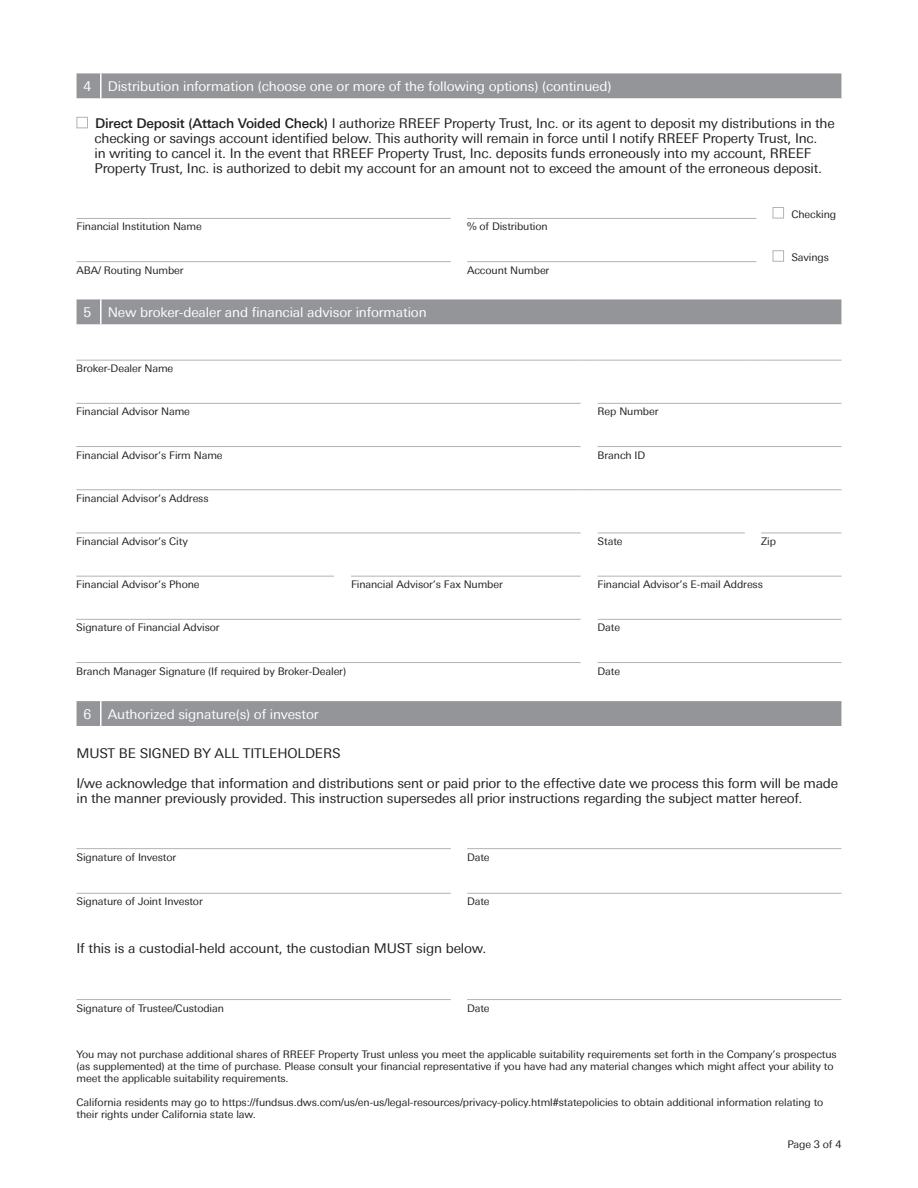
<style>
.page{position:relative;width:918px;height:1188px;background:#fff}
.page>*{position:absolute;margin:0;border:0;box-sizing:border-box;transform-origin:0 0}
.Body_Copy{font:13.5px/15px "Univers Deutsche Bank";letter-spacing:-.015em;color:#231f20}
.t1{font:13.5px "Univers Deutsche Bank";letter-spacing:-.01em;color:#fff}
.Footnotes_Source{font:10.5px/12px "Univers Deutsche Bank";letter-spacing:-.01em;color:#231f20}
.Table_Body_text{font:10.5px "Univers Deutsche Bank";letter-spacing:-.01em;color:#231f20}
.s1{font-family:"Deu Ba Univers";font-weight:500}
</style>
<div class="page">
<div style="left:77px;top:117px;width:11px;height:11px;border:1px solid #b2b3b7"></div>
<div style="left:77px;top:73px;width:764px;height:25px;background:#939598"></div>
<hr style="left:100px;top:73px;width:2px;height:25px;background:#fff">
<div style="left:77px;top:701px;width:764px;height:25px;background:#939598"></div>
<hr style="left:100px;top:701px;width:2px;height:25px;background:#fff">
<div style="left:77px;top:299px;width:764px;height:25px;background:#939598"></div>
<hr style="left:100px;top:299px;width:2px;height:25px;background:#fff">
<hr style="left:77px;top:218px;width:374px;height:1px;background:#b2b3b7">
<hr style="left:467px;top:218px;width:289px;height:1px;background:#b2b3b7">
<hr style="left:77px;top:261px;width:374px;height:1px;background:#b2b3b7">
<hr style="left:467px;top:261px;width:289px;height:1px;background:#b2b3b7">
<div style="left:773px;top:207px;width:11px;height:11px;border:1px solid #b2b3b7"></div>
<div style="left:773px;top:250px;width:11px;height:12px;border:1px solid #b2b3b7"></div>
<hr style="left:76px;top:360px;width:258px;height:1px;background:#b2b3b7">
<svg style="left:334px;top:360px;width:17px;height:1px"></svg>
<hr style="left:351px;top:360px;width:230px;height:1px;background:#b2b3b7">
<svg style="left:581px;top:360px;width:17px;height:1px"></svg>
<hr style="left:598px;top:360px;width:147px;height:1px;background:#b2b3b7">
<svg style="left:745px;top:360px;width:16px;height:1px"></svg>
<hr style="left:761px;top:360px;width:80px;height:1px;background:#b2b3b7">
<hr style="left:76px;top:403px;width:258px;height:1px;background:#b2b3b7">
<svg style="left:334px;top:403px;width:17px;height:1px"></svg>
<hr style="left:351px;top:403px;width:230px;height:1px;background:#b2b3b7">
<hr style="left:598px;top:403px;width:147px;height:1px;background:#b2b3b7">
<svg style="left:745px;top:403px;width:16px;height:1px"></svg>
<hr style="left:761px;top:403px;width:80px;height:1px;background:#b2b3b7">
<hr style="left:76px;top:446px;width:258px;height:1px;background:#b2b3b7">
<svg style="left:334px;top:446px;width:17px;height:1px"></svg>
<hr style="left:351px;top:446px;width:230px;height:1px;background:#b2b3b7">
<hr style="left:598px;top:446px;width:147px;height:1px;background:#b2b3b7">
<svg style="left:745px;top:446px;width:16px;height:1px"></svg>
<hr style="left:761px;top:446px;width:80px;height:1px;background:#b2b3b7">
<hr style="left:76px;top:533px;width:258px;height:1px;background:#b2b3b7">
<svg style="left:334px;top:533px;width:17px;height:1px"></svg>
<hr style="left:351px;top:533px;width:230px;height:1px;background:#b2b3b7">
<hr style="left:598px;top:533px;width:147px;height:1px;background:#b2b3b7">
<hr style="left:761px;top:533px;width:80px;height:1px;background:#b2b3b7">
<hr style="left:76px;top:576px;width:258px;height:1px;background:#b2b3b7">
<hr style="left:351px;top:576px;width:230px;height:1px;background:#b2b3b7">
<hr style="left:598px;top:619px;width:147px;height:1px;background:#b2b3b7">
<svg style="left:745px;top:619px;width:16px;height:1px"></svg>
<hr style="left:761px;top:619px;width:80px;height:1px;background:#b2b3b7">
<hr style="left:76px;top:662px;width:258px;height:1px;background:#b2b3b7">
<svg style="left:334px;top:662px;width:17px;height:1px"></svg>
<hr style="left:351px;top:662px;width:230px;height:1px;background:#b2b3b7">
<hr style="left:598px;top:662px;width:147px;height:1px;background:#b2b3b7">
<svg style="left:745px;top:662px;width:16px;height:1px"></svg>
<hr style="left:761px;top:662px;width:80px;height:1px;background:#b2b3b7">
<hr style="left:76px;top:489px;width:258px;height:1px;background:#b2b3b7">
<svg style="left:334px;top:489px;width:17px;height:1px"></svg>
<hr style="left:351px;top:489px;width:230px;height:1px;background:#b2b3b7">
<svg style="left:581px;top:489px;width:17px;height:1px"></svg>
<hr style="left:598px;top:489px;width:147px;height:1px;background:#b2b3b7">
<svg style="left:745px;top:489px;width:16px;height:1px"></svg>
<hr style="left:761px;top:489px;width:80px;height:1px;background:#b2b3b7">
<hr style="left:598px;top:576px;width:147px;height:1px;background:#b2b3b7">
<svg style="left:745px;top:576px;width:16px;height:1px"></svg>
<hr style="left:761px;top:576px;width:80px;height:1px;background:#b2b3b7">
<hr style="left:76px;top:619px;width:258px;height:1px;background:#b2b3b7">
<svg style="left:334px;top:619px;width:17px;height:1px"></svg>
<hr style="left:351px;top:619px;width:230px;height:1px;background:#b2b3b7">
<hr style="left:77px;top:848px;width:374px;height:1px;background:#b2b3b7">
<hr style="left:77px;top:893px;width:374px;height:1px;background:#b2b3b7">
<hr style="left:77px;top:999px;width:374px;height:1px;background:#b2b3b7">
<hr style="left:467px;top:848px;width:374px;height:1px;background:#b2b3b7">
<hr style="left:467px;top:893px;width:374px;height:1px;background:#b2b3b7">
<hr style="left:467px;top:999px;width:374px;height:1px;background:#b2b3b7">
<p class="t1" style="left:84px;top:78px;width:9px">4</p>
<p class="t1" style="left:108px;top:78px;width:505px">Distribution information (choose one or more of the following options) (continued)</p>
<p class="Body_Copy" style="left:95px;top:116px;width:742px"><span class="s1">Direct Deposit (Attach Voided Check)</span> I authorize RREEF Property Trust, Inc. or its agent to deposit my distributions in the checking or savings account identified below. This authority will remain in force until I notify RREEF Property Trust, Inc.<br>in writing to cancel it. In the event that RREEF Property Trust, Inc. deposits funds erroneously into my account, RREEF Property Trust, Inc. is authorized to debit my account for an amount not to exceed the amount of the erroneous deposit.</p>
<p class="Table_Body_text" style="left:77px;top:221px;width:127px">Financial Institution Name</p>
<p class="Table_Body_text" style="left:467px;top:221px;width:82px">% of Distribution</p>
<p class="Table_Body_text" style="left:77px;top:264px;width:109px">ABA/ Routing Number</p>
<p class="Table_Body_text" style="left:467px;top:264px;width:84px">Account Number</p>
<p class="t1" style="left:84px;top:304px;width:9px">5</p>
<p class="t1" style="left:108px;top:304px;width:320px">New broker-dealer and financial advisor information</p>
<p class="Table_Body_text" style="left:791px;top:208px;width:46px">Checking</p>
<p class="Table_Body_text" style="left:791px;top:251px;width:39px">Savings</p>
<p class="Table_Body_text" style="left:76px;top:362px;width:99px">Broker-Dealer Name</p>
<p class="Table_Body_text" style="left:76px;top:406px;width:115px">Financial Advisor Name</p>
<p class="Table_Body_text" style="left:598px;top:406px;width:62px">Rep Number</p>
<p class="Table_Body_text" style="left:76px;top:449px;width:148px">Financial Advisor’s Firm Name</p>
<p class="Table_Body_text" style="left:598px;top:449px;width:49px">Branch ID</p>
<p class="Table_Body_text" style="left:76px;top:492px;width:134px">Financial Advisor’s Address</p>
<p class="Table_Body_text" style="left:76px;top:535px;width:113px">Financial Advisor’s City</p>
<p class="Table_Body_text" style="left:598px;top:535px;width:26px">State</p>
<p class="Table_Body_text" style="left:761px;top:535px;width:16px">Zip</p>
<p class="Table_Body_text" style="left:76px;top:578px;width:125px">Financial Advisor’s Phone</p>
<p class="Table_Body_text" style="left:351px;top:578px;width:153px">Financial Advisor’s Fax Number</p>
<p class="Table_Body_text" style="left:598px;top:578px;width:167px">Financial Advisor’s E-mail Address</p>
<p class="Table_Body_text" style="left:76px;top:622px;width:145px">Signature of Financial Advisor</p>
<p class="Table_Body_text" style="left:598px;top:622px;width:24px">Date</p>
<p class="Table_Body_text" style="left:76px;top:665px;width:271px">Branch Manager Signature (If required by Broker-Dealer)</p>
<p class="Table_Body_text" style="left:598px;top:665px;width:24px">Date</p>
<p class="t1" style="left:84px;top:706px;width:9px">6</p>
<p class="t1" style="left:108px;top:706px;width:212px">Authorized signature(s) of investor</p>
<p class="Body_Copy" style="left:77px;top:746px;width:266px">MUST BE SIGNED BY ALL TITLEHOLDERS</p>
<p class="Body_Copy" style="left:77px;top:776px;width:763px">I/we acknowledge that information and distributions sent or paid prior to the effective date we process this form will be made in the manner previously provided. This instruction supersedes all prior instructions regarding the subject matter hereof.</p>
<p class="Table_Body_text" style="left:77px;top:851px;width:101px">Signature of Investor</p>
<p class="Table_Body_text" style="left:77px;top:895px;width:128px">Signature of Joint Investor</p>
<p class="Table_Body_text" style="left:467px;top:851px;width:24px">Date</p>
<p class="Table_Body_text" style="left:467px;top:895px;width:24px">Date</p>
<p class="Body_Copy" style="left:77px;top:941px;width:411px">If this is a custodial-held account, the custodian MUST sign below.</p>
<p class="Table_Body_text" style="left:77px;top:1002px;width:149px">Signature of Trustee/Custodian</p>
<p class="Table_Body_text" style="left:467px;top:1002px;width:24px">Date</p>
<p class="Footnotes_Source" style="left:77px;top:1049px;width:762px">You may not purchase additional shares of RREEF Property Trust unless you meet the applicable suitability requirements set forth in the Company’s prospectus (as supplemented) at the time of purchase. Please consult your financial representative if you have had any material changes which might affect your ability to meet the applicable suitability requirements.</p>
<p class="Footnotes_Source" style="left:77px;top:1097px;width:748px">California residents may go to https://fundsus.dws.com/us/en-us/legal-resources/privacy-policy.html#statepolicies to obtain additional information relating to their rights under California state law.</p>
<p class="Footnotes_Source" style="left:788px;top:1138px;width:55px">Page 3 of 4</p>
</div>
